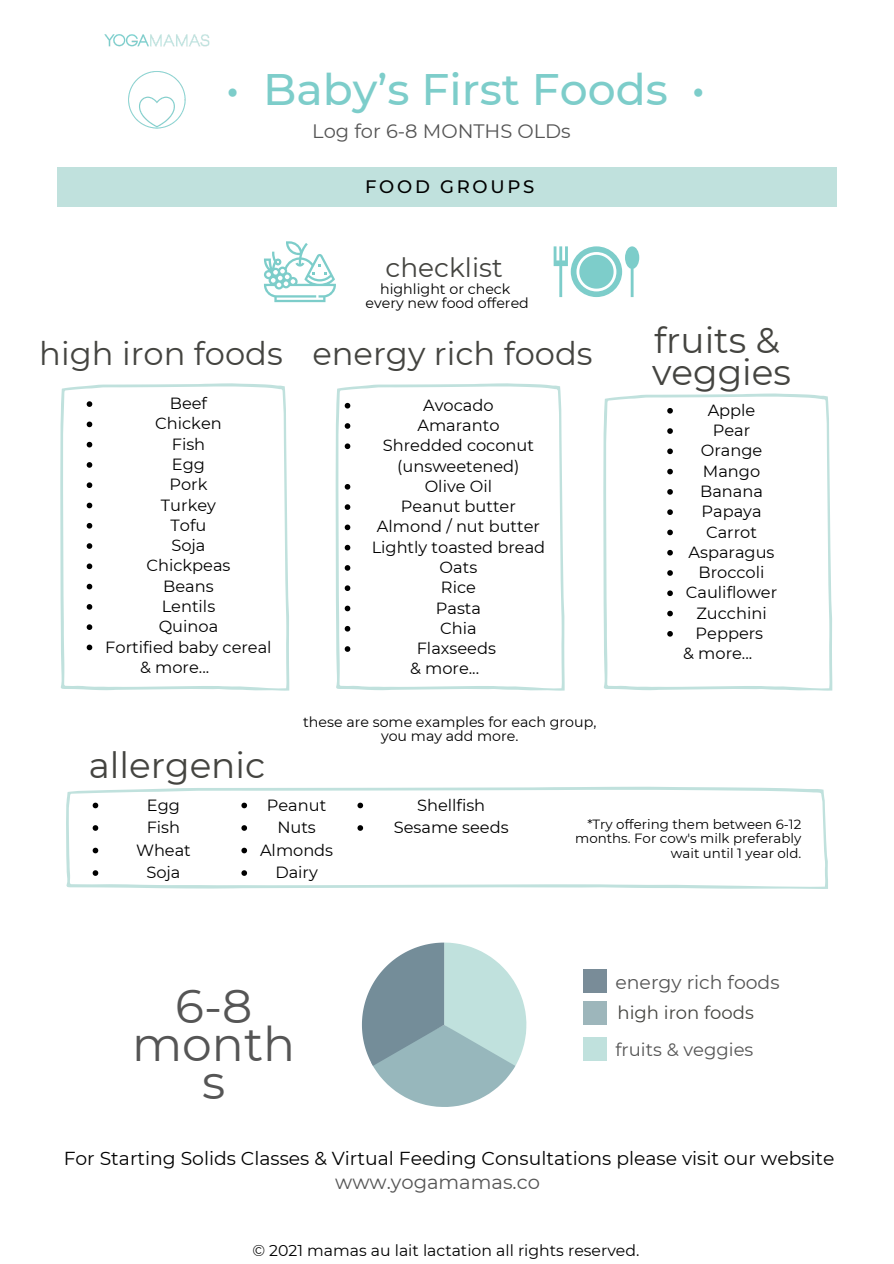
<style>
.page{position:relative;width:894px;height:1264px;background:#fff}
.page>*{position:absolute;margin:0;border:0;box-sizing:border-box;transform-origin:0 0}
.t1{font:47.25px/38.2px "Montserrat";color:#555;text-align:center}
.t2{font:500 43.95px "Montserrat";color:#7dcdca}
.t3{font:35.85px "Montserrat";color:#444440}
.t4{font:32.1px "Montserrat";color:#444440}
.t5{font:26.4px "Montserrat";color:#444440}
.t6{font:19.5px "Montserrat";color:#555}
.t7{font:19.35px "Montserrat";color:#555}
.t8{font:18.9px "Montserrat";color:#555}
.t9{font:18.75px "Montserrat";color:#000}
.t10{font:18px "Montserrat";color:#555}
.t11{font:18px "Montserrat";color:#444440}
.t12{font:500 18px "Montserrat";letter-spacing:.15em;color:#000}
.t13{font:16.2px/20.2px "Montserrat";color:#000;text-align:center}
.t14{font:15.75px "Montserrat";color:#000}
.t15{font:14.25px "Montserrat";color:#000}
.t16{font:13.35px/14.4px "Montserrat";color:#000;text-align:right}
</style>
<div class="page">
<div style="left:58px;top:167px;width:779px;height:40px;background:#c0e1dd"></div>
<svg style="left:553px;top:246px;width:86px;height:51px"></svg>
<svg style="left:264px;top:241px;width:72px;height:61px"></svg>
<svg style="left:60px;top:383px;width:229px;height:307px"></svg>
<svg style="left:335px;top:383px;width:229px;height:307px"></svg>
<svg style="left:603px;top:393px;width:229px;height:297px"></svg>
<svg style="left:66px;top:786px;width:762px;height:103px"></svg>
<svg style="left:344px;top:403px;width:6px;height:5px"></svg>
<svg style="left:344px;top:423px;width:6px;height:6px"></svg>
<svg style="left:344px;top:443px;width:6px;height:6px"></svg>
<svg style="left:344px;top:484px;width:6px;height:5px"></svg>
<svg style="left:344px;top:504px;width:6px;height:6px"></svg>
<svg style="left:344px;top:524px;width:6px;height:6px"></svg>
<svg style="left:344px;top:545px;width:6px;height:5px"></svg>
<svg style="left:344px;top:565px;width:6px;height:5px"></svg>
<svg style="left:344px;top:585px;width:6px;height:6px"></svg>
<svg style="left:344px;top:605px;width:6px;height:6px"></svg>
<svg style="left:344px;top:626px;width:6px;height:5px"></svg>
<svg style="left:344px;top:646px;width:6px;height:6px"></svg>
<svg style="left:362px;top:942px;width:164px;height:164px"></svg>
<div style="left:583px;top:969px;width:23px;height:23px;background:#798c98"></div>
<div style="left:583px;top:1000px;width:23px;height:24px;background:#9db6bb"></div>
<div style="left:583px;top:1036px;width:23px;height:24px;background:#c0e1dd"></div>
<img style="left:104px;top:34px;width:106px;height:95px">
<svg style="left:93px;top:802px;width:5px;height:6px"></svg>
<svg style="left:93px;top:825px;width:5px;height:5px"></svg>
<svg style="left:93px;top:847px;width:5px;height:6px"></svg>
<svg style="left:93px;top:870px;width:5px;height:5px"></svg>
<svg style="left:241px;top:802px;width:6px;height:6px"></svg>
<svg style="left:241px;top:825px;width:6px;height:5px"></svg>
<svg style="left:241px;top:847px;width:6px;height:6px"></svg>
<svg style="left:241px;top:870px;width:6px;height:5px"></svg>
<svg style="left:357px;top:802px;width:6px;height:6px"></svg>
<svg style="left:357px;top:825px;width:6px;height:5px"></svg>
<svg style="left:87px;top:401px;width:5px;height:6px"></svg>
<svg style="left:87px;top:421px;width:5px;height:6px"></svg>
<svg style="left:87px;top:442px;width:5px;height:5px"></svg>
<svg style="left:87px;top:462px;width:5px;height:6px"></svg>
<svg style="left:87px;top:482px;width:5px;height:6px"></svg>
<svg style="left:87px;top:502px;width:5px;height:6px"></svg>
<svg style="left:87px;top:523px;width:5px;height:5px"></svg>
<svg style="left:87px;top:543px;width:5px;height:6px"></svg>
<svg style="left:87px;top:563px;width:5px;height:6px"></svg>
<svg style="left:87px;top:583px;width:5px;height:6px"></svg>
<svg style="left:87px;top:604px;width:5px;height:5px"></svg>
<svg style="left:87px;top:624px;width:5px;height:6px"></svg>
<svg style="left:87px;top:644px;width:5px;height:6px"></svg>
<svg style="left:667px;top:408px;width:5px;height:5px"></svg>
<svg style="left:667px;top:428px;width:5px;height:6px"></svg>
<svg style="left:667px;top:448px;width:5px;height:6px"></svg>
<svg style="left:667px;top:469px;width:5px;height:5px"></svg>
<svg style="left:667px;top:489px;width:5px;height:5px"></svg>
<svg style="left:667px;top:509px;width:5px;height:6px"></svg>
<svg style="left:667px;top:529px;width:5px;height:6px"></svg>
<svg style="left:667px;top:550px;width:5px;height:5px"></svg>
<svg style="left:667px;top:570px;width:5px;height:6px"></svg>
<svg style="left:667px;top:590px;width:5px;height:6px"></svg>
<svg style="left:667px;top:610px;width:5px;height:6px"></svg>
<svg style="left:667px;top:631px;width:5px;height:5px"></svg>
<p class="t2" style="left:226px;top:62px;width:481px">• Baby’s First Foods •</p>
<p class="t7" style="left:312px;top:119px;width:260px">Log for 6-8 MONTHS OLDs</p>
<p class="t12" style="left:365px;top:176px;width:171px">FOOD GROUPS</p>
<p class="t5" style="left:385px;top:251px;width:119px">checklist</p>
<p class="t15" style="left:380px;top:280px;width:132px">highlight or check</p>
<p class="t15" style="left:365px;top:294px;width:165px">every new food offered</p>
<p class="t4" style="left:39px;top:334px;width:245px">high iron foods</p>
<p class="t4" style="left:312px;top:334px;width:282px">energy rich foods</p>
<p class="t13" style="left:170px;top:393px;width:39px">Beef</p>
<p class="t13" style="left:155px;top:413px;width:68px">Chicken</p>
<p class="t13" style="left:172px;top:434px;width:35px">Fish</p>
<p class="t13" style="left:172px;top:454px;width:35px">Egg</p>
<p class="t13" style="left:169px;top:474px;width:39px">Pork</p>
<p class="t13" style="left:161px;top:494px;width:56px">Turkey</p>
<p class="t13" style="left:170px;top:515px;width:37px">Tofu</p>
<p class="t13" style="left:171px;top:535px;width:36px">Soja</p>
<p class="t13" style="left:146px;top:555px;width:86px">Chickpeas</p>
<p class="t13" style="left:163px;top:575px;width:52px">Beans</p>
<p class="t13" style="left:162px;top:596px;width:55px">Lentils</p>
<p class="t13" style="left:159px;top:616px;width:61px">Quinoa</p>
<p class="t13" style="left:105px;top:636px;width:168px">Fortified baby cereal</p>
<p class="t13" style="left:140px;top:657px;width:70px">&amp; more...</p>
<p class="t13" style="left:423px;top:395px;width:72px">Avocado</p>
<p class="t13" style="left:417px;top:415px;width:84px">Amaranto</p>
<p class="t13" style="left:383px;top:435px;width:153px">Shredded coconut (unsweetened)</p>
<p class="t13" style="left:424px;top:476px;width:69px">Olive Oil</p>
<p class="t13" style="left:401px;top:496px;width:116px">Peanut butter</p>
<p class="t13" style="left:377px;top:516px;width:165px">Almond / nut butter</p>
<p class="t13" style="left:371px;top:537px;width:175px">Lightly toasted bread</p>
<p class="t13" style="left:439px;top:557px;width:39px">Oats</p>
<p class="t13" style="left:441px;top:577px;width:36px">Rice</p>
<p class="t13" style="left:435px;top:597px;width:47px">Pasta</p>
<p class="t13" style="left:440px;top:618px;width:38px">Chia</p>
<p class="t13" style="left:416px;top:638px;width:81px">Flaxseeds</p>
<p class="t13" style="left:410px;top:658px;width:70px">&amp; more...</p>
<p class="t15" style="left:303px;top:713px;width:294px">these are some examples for each group,</p>
<p class="t15" style="left:381px;top:726px;width:139px">you may add more.</p>
<p class="t3" style="left:654px;top:318px;width:127px">fruits &amp;</p>
<p class="t3" style="left:652px;top:350px;width:140px">veggies</p>
<p class="t13" style="left:707px;top:400px;width:49px">Apple</p>
<p class="t13" style="left:712px;top:420px;width:39px">Pear</p>
<p class="t13" style="left:700px;top:440px;width:63px">Orange</p>
<p class="t13" style="left:702px;top:461px;width:59px">Mango</p>
<p class="t13" style="left:700px;top:481px;width:64px">Banana</p>
<p class="t13" style="left:701px;top:501px;width:62px">Papaya</p>
<p class="t13" style="left:705px;top:521px;width:52px">Carrot</p>
<p class="t13" style="left:688px;top:542px;width:88px">Asparagus</p>
<p class="t13" style="left:698px;top:562px;width:67px">Broccoli</p>
<p class="t13" style="left:685px;top:582px;width:93px">Cauliflower</p>
<p class="t13" style="left:696px;top:602px;width:72px">Zucchini</p>
<p class="t13" style="left:695px;top:623px;width:69px">Peppers</p>
<p class="t13" style="left:683px;top:643px;width:70px">&amp; more...</p>
<p class="t3" style="left:89px;top:743px;width:178px">allergenic</p>
<p class="t13" style="left:147px;top:794px;width:35px">Egg</p>
<p class="t13" style="left:147px;top:817px;width:35px">Fish</p>
<p class="t13" style="left:136px;top:839px;width:56px">Wheat</p>
<p class="t13" style="left:146px;top:862px;width:36px">Soja</p>
<p class="t13" style="left:267px;top:794px;width:61px">Peanut</p>
<p class="t13" style="left:277px;top:817px;width:40px">Nuts</p>
<p class="t13" style="left:260px;top:839px;width:75px">Almonds</p>
<p class="t13" style="left:275px;top:862px;width:44px">Dairy</p>
<p class="t1" style="left:132px;top:986px;width:165px">6-8 month s</p>
<p class="t13" style="left:417px;top:794px;width:70px">Shellfish</p>
<p class="t13" style="left:393px;top:817px;width:116px">Sesame seeds</p>
<p class="t16" style="left:575px;top:816px;width:228px">*Try offering them between 6-12 months. For cow's milk preferably wait until 1 year old.</p>
<p class="t8" style="left:615px;top:970px;width:166px">energy rich foods</p>
<p class="t11" style="left:617px;top:1001px;width:138px">high iron foods</p>
<p class="t10" style="left:615px;top:1038px;width:139px">fruits &amp; veggies</p>
<p class="t9" style="left:64px;top:1147px;width:772px">For Starting Solids Classes &amp; Virtual Feeding Consultations please visit our website</p>
<p class="t6" style="left:335px;top:1169px;width:206px">www.yogamamas.co</p>
<p class="t14" style="left:252px;top:1240px;width:388px">© 2021 mamas au lait lactation all rights reserved.</p>
</div>
